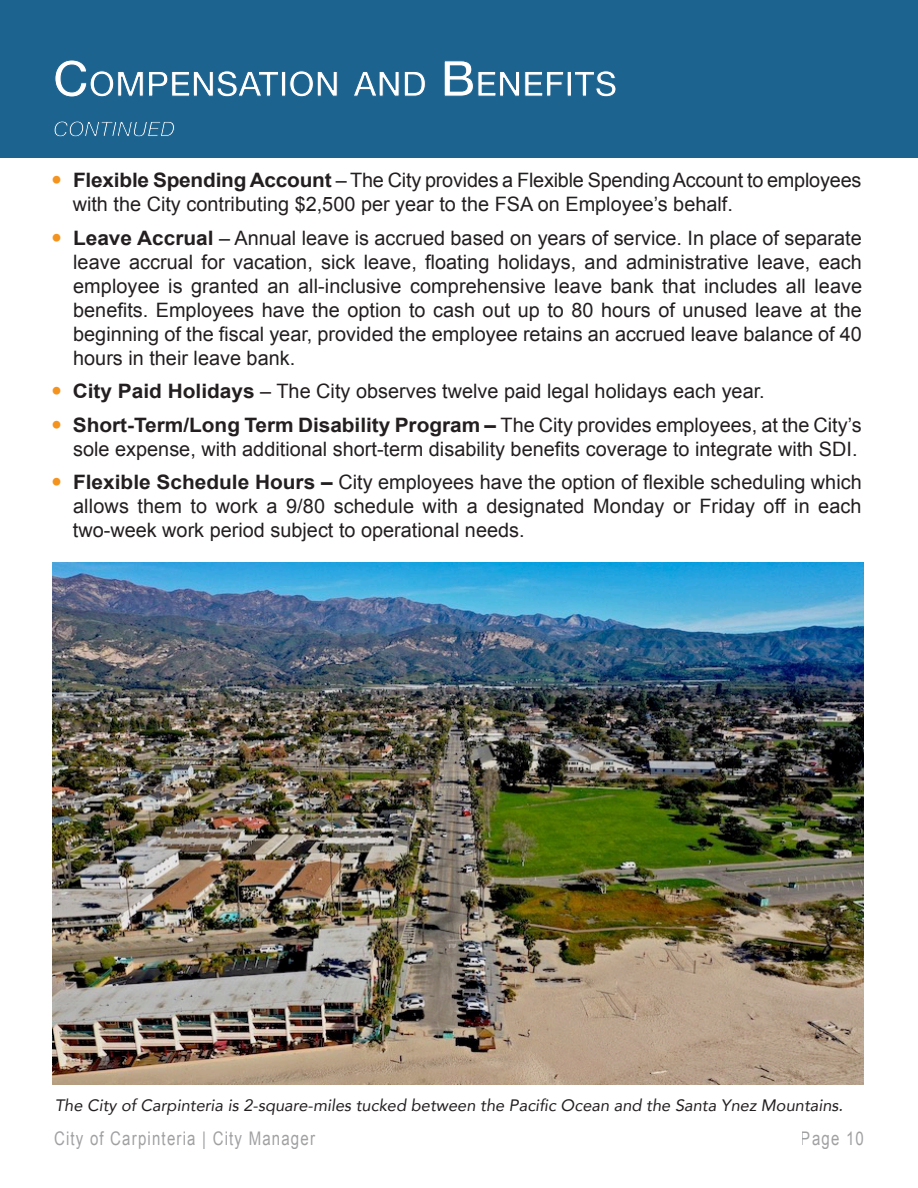
<style>
.page{position:relative;width:918px;height:1188px;background:#fff}
.page>*{position:absolute;margin:0;border:0;box-sizing:border-box;transform-origin:0 0}
.t1{font:19.8px/24px "Arial";color:#231f20}
.t2{font:18.75px "Arial";letter-spacing:.08em;color:#6c6d70;scale:.8 1}
.RA_Major_Heading{font:italic 16.5px "Avenir";color:#231f20}
.s1{font-weight:700}
</style>
<div class="page">
<div style="left:0;top:0;width:918px;height:158px;background:#1c638f"></div>
<svg style="left:54px;top:121px;width:121px;height:16px"></svg>
<img style="left:52px;top:562px;width:812px;height:522px">
<svg style="left:55px;top:60px;width:561px;height:37px"></svg>
<p class="t1" style="left:73px;top:168px;width:790px"><span class="s1">Flexible Spending Account</span> – The City provides a Flexible Spending Account to employees with the City contributing $2,500 per year to the FSA on Employee’s behalf.</p>
<p class="t1" style="left:73px;top:226px;width:791px;text-align:justify"><span class="s1">Leave Accrual</span> – Annual leave is accrued based on years of service. In place of separate leave accrual for vacation, sick leave, floating holidays, and administrative leave, each employee is granted an all-inclusive comprehensive leave bank that includes all leave benefits. Employees have the option to cash out up to 80 hours of unused leave at the beginning of the fiscal year, provided the employee retains an accrued leave balance of 40 hours in their leave bank.</p>
<p class="t1" style="left:73px;top:379px;width:694px"><span class="s1">City Paid Holidays</span> – The City observes twelve paid legal holidays each year.</p>
<p class="t1" style="left:73px;top:413px;width:790px"><span class="s1">Short-Term/Long Term Disability Program –</span> The City provides employees, at the City’s sole expense, with additional short-term disability benefits coverage to integrate with SDI.</p>
<p class="t1" style="left:73px;top:470px;width:790px;text-align:justify"><span class="s1">Flexible Schedule Hours –</span> City employees have the option of flexible scheduling which allows them to work a 9/80 schedule with a designated Monday or Friday off in each two-week work period subject to operational needs.</p>
<p class="RA_Major_Heading" style="left:55px;top:1095px;width:790px">The City of Carpinteria is 2-square-miles tucked between the Pacific Ocean and the Santa Ynez Mountains.</p>
<p class="t2" style="left:54px;top:1126px;width:328px">City of Carpinteria | City Manager</p>
<p class="t2" style="left:801px;top:1126px;width:80px">Page 10</p>
</div>
